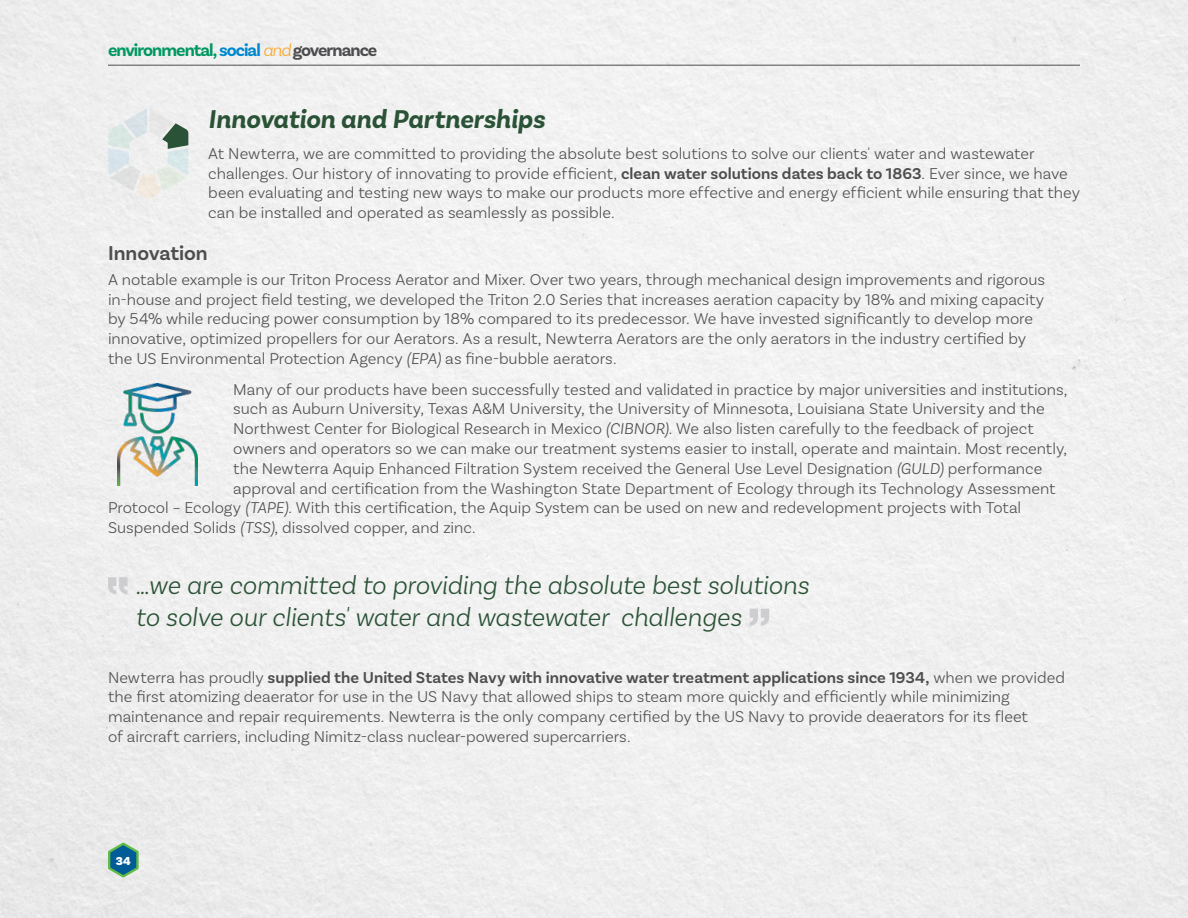
<style>
.page{position:relative;width:1188px;height:918px;background:#f0f0f0}
.page>*{position:absolute;margin:0;border:0;box-sizing:border-box;transform-origin:0 0}
.t1{font:italic 300 27px/31.5px "Basic Sans";letter-spacing:-.01em;color:#2a5236}
.t2{font:italic 700 27px "Basic Sans";letter-spacing:-.005em;color:#2a5236}
.t3{font:600 21px "Basic Sans";color:#4d4d4f}
.t4{font:700 18px "Basic Sans";letter-spacing:-.055em;color:#009862}
.paragraph{font:300 16.5px/19.8px "Basic Sans";color:#4d4d4f}
.t5{font:900 12.15px "Basic Sans";color:#fff}
.s1{color:#0088ce}
.s2{font-weight:300;font-style:italic;color:#faa627}
.s3{color:#4d4d4f}
.s4{font-weight:600}
.s5{font-style:italic}
</style>
<div class="page">
<svg style="left:108px;top:843px;width:31px;height:35px"></svg>
<img style="left:117px;top:383px;width:80px;height:102px">
<hr style="left:108px;top:65px;width:972px;height:1px;background:#4d4d4f">
<svg style="left:108px;top:108px;width:81px;height:92px"></svg>
<svg style="left:108px;top:577px;width:20px;height:17px"></svg>
<svg style="left:750px;top:609px;width:19px;height:17px"></svg>
<p class="t4" style="left:108px;top:39px;width:271px">environmental, <span class="s1">social</span> <span class="s2">and</span><span class="s3">governance</span></p>
<h2 class="t2" style="left:208px;top:103px;width:338px">Innovation and Partnerships</h2>
<p class="paragraph" style="left:208px;top:143px;width:873px">At Newterra, we are committed to providing the absolute best solutions to solve our clients' water and wastewater challenges. Our history of innovating to provide efficient, <span class="s4">clean water solutions dates back to 1863</span>. Ever since, we have been evaluating and testing new ways to make our products more effective and energy efficient while ensuring that they can be installed and operated as seamlessly as possible.</p>
<h3 class="t3" style="left:108px;top:240px;width:101px">Innovation</h3>
<p class="paragraph" style="left:108px;top:269px;width:939px">A notable example is our Triton Process Aerator and Mixer. Over two years, through mechanical design improvements and rigorous in-house and project field testing, we developed the Triton 2.0 Series that increases aeration capacity by 18% and mixing capacity by 54% while reducing power consumption by 18% compared to its predecessor. We have invested significantly to develop more innovative, optimized propellers for our Aerators. As a result, Newterra Aerators are the only aerators in the industry certified by the US Environmental Protection Agency <span class="s5">(EPA)</span> as fine-bubble aerators.</p>
<p class="paragraph" style="left:233px;top:379px;width:836px">Many of our products have been successfully tested and validated in practice by major universities and institutions,</p>
<p class="paragraph" style="left:233px;top:399px;width:813px">such as Auburn University, Texas A&amp;M University, the University of Minnesota, Louisiana State University and the</p>
<p class="paragraph" style="left:233px;top:419px;width:802px">Northwest Center for Biological Research in Mexico <span class="s5">(CIBNOR)</span>. We also listen carefully to the feedback of project</p>
<p class="paragraph" style="left:233px;top:438px;width:835px">owners and operators so we can make our treatment systems easier to install, operate and maintain. Most recently,</p>
<p class="paragraph" style="left:233px;top:458px;width:811px">the Newterra Aquip Enhanced Filtration System received the General Use Level Designation <span class="s5">(GULD)</span> performance</p>
<p class="paragraph" style="left:233px;top:478px;width:824px">approval and certification from the Washington State Department of Ecology through its Technology Assessment</p>
<p class="paragraph" style="left:108px;top:498px;width:915px">Protocol – Ecology <span class="s5">(TAPE)</span>. With this certification, the Aquip System can be used on new and redevelopment projects with Total</p>
<p class="paragraph" style="left:108px;top:518px;width:369px">Suspended Solids <span class="s5">(TSS)</span>, dissolved copper, and zinc.</p>
<p class="t1" style="left:136px;top:569px;width:675px">…we are committed to providing the absolute best solutions to solve our clients' water and wastewater challenges</p>
<p class="paragraph" style="left:108px;top:667px;width:959px">Newterra has proudly <span class="s4">supplied the United States Navy with innovative water treatment applications since 1934,</span> when we provided the first atomizing deaerator for use in the US Navy that allowed ships to steam more quickly and efficiently while minimizing maintenance and repair requirements. Newterra is the only company certified by the US Navy to provide deaerators for its fleet<br>of aircraft carriers, including Nimitz-class nuclear-powered supercarriers.</p>
<p class="t5" style="left:116px;top:853px;width:17px">34</p>
</div>
